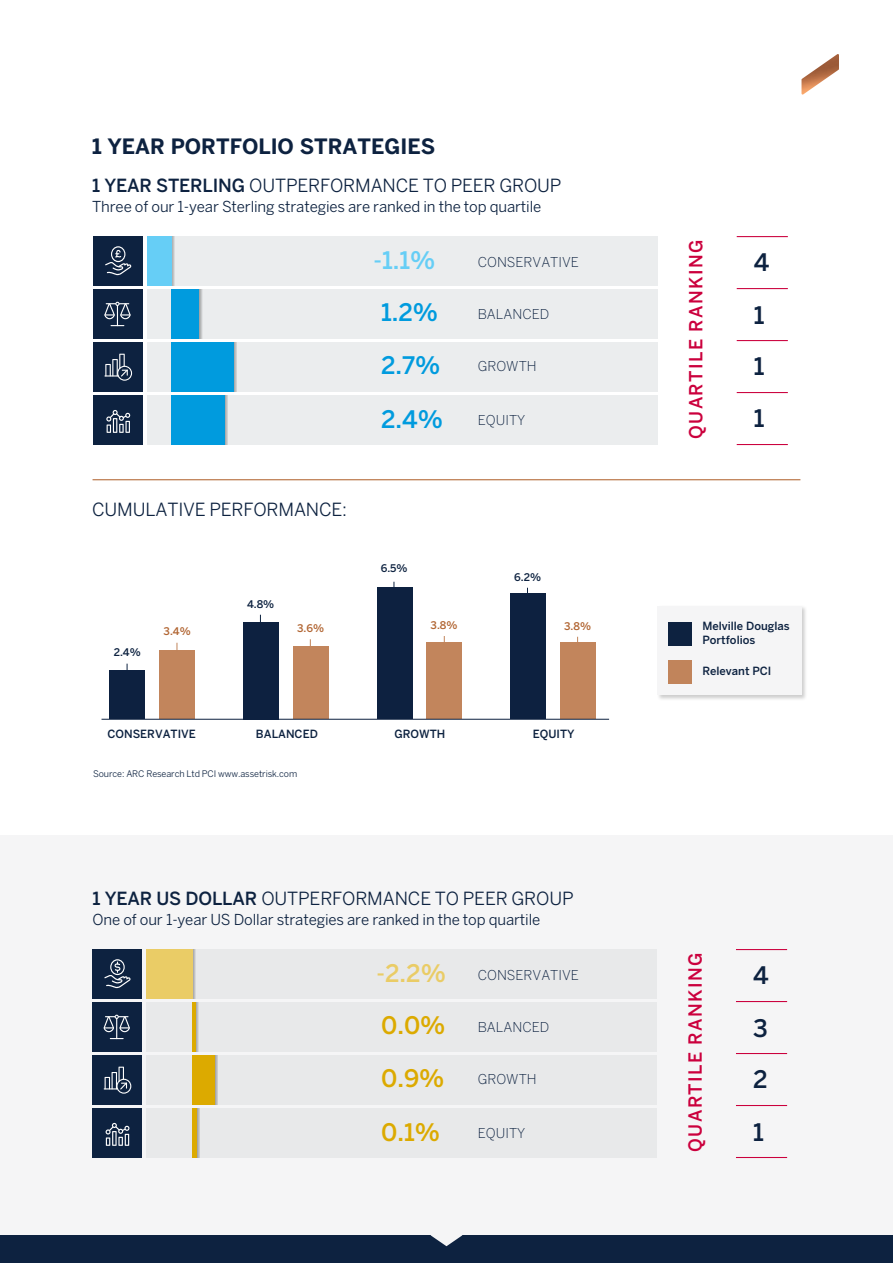
<style>
.page{position:relative;width:893px;height:1263px;background:#fff}
.page>*{position:absolute;margin:0;border:0;box-sizing:border-box;transform-origin:0 0}
.t1{font:500 24px "Benton Sans";color:#009bde}
.t2{font:500 24px "Benton Sans";color:#dcaa00}
.t3{font:500 24px "Benton Sans";color:#0d2240}
.t4{font:500 24px "Benton Sans";color:#66cef6}
.t5{font:500 24px "Benton Sans";color:#eacc66}
.t6{font:700 21px "Benton Sans";color:#0d2240}
.t7{font:18px "Benton Sans";letter-spacing:-.01em;color:#0d2240}
.t8{font:500 18px "Benton Sans";letter-spacing:.075em;color:#cb003d}
.t9{font:15px "Benton Sans";letter-spacing:-.01em;color:#0d2240}
.t10{font:300 13.5px "Benton Sans";color:#0d2240}
.t11{font:500 11.25px/13.5px "Benton Sans";color:#0d2240}
.t12{font:500 10.5px "Benton Sans";color:#0d2240}
.t13{font:500 10.5px "Benton Sans";color:#b16532}
.t14{font:9px "Benton Sans";letter-spacing:-.01em;color:#0d2240}
.s1{font-weight:500}
</style>
<div class="page">
<div style="left:560px;top:642px;width:35px;height:77px;background:#c2855c"></div>
<div style="left:510px;top:594px;width:35px;height:125px;background:#0d2140"></div>
<div style="left:427px;top:642px;width:35px;height:77px;background:#c2855c"></div>
<div style="left:377px;top:588px;width:35px;height:131px;background:#0d2140"></div>
<div style="left:293px;top:646px;width:35px;height:73px;background:#c2855c"></div>
<div style="left:243px;top:622px;width:35px;height:97px;background:#0d2140"></div>
<div style="left:160px;top:650px;width:35px;height:69px;background:#c2855c"></div>
<div style="left:110px;top:671px;width:35px;height:48px;background:#0d2140"></div>
<hr style="left:102px;top:719px;width:507px;height:1px;background:#0d2140">
<div style="left:0;top:835px;width:893px;height:428px;background:#f5f5f6"></div>
<div style="left:0;top:1235px;width:893px;height:28px;background:#0d2240"></div>
<svg style="left:431px;top:1235px;width:31px;height:11px"></svg>
<img style="left:801px;top:54px;width:38px;height:41px">
<div style="left:147px;top:236px;width:510px;height:49px;background:#ebedee"></div>
<div style="left:147px;top:289px;width:510px;height:50px;background:#ebedee"></div>
<div style="left:150px;top:236px;width:25px;height:49px;background:#babcbc"></div>
<div style="left:147px;top:343px;width:510px;height:49px;background:#ebedee"></div>
<div style="left:147px;top:396px;width:510px;height:49px;background:#ebedee"></div>
<div style="left:173px;top:289px;width:29px;height:50px;background:#acadae"></div>
<div style="left:199px;top:343px;width:38px;height:49px;background:#b3b5b5"></div>
<div style="left:190px;top:396px;width:38px;height:49px;background:#b3b5b5"></div>
<div style="left:172px;top:289px;width:27px;height:50px;background:#009bde"></div>
<div style="left:147px;top:236px;width:25px;height:49px;background:#66cef6"></div>
<div style="left:172px;top:343px;width:62px;height:49px;background:#009bde"></div>
<div style="left:172px;top:396px;width:53px;height:49px;background:#009bde"></div>
<div style="left:93px;top:289px;width:49px;height:50px;background:#0d2240"></div>
<div style="left:93px;top:343px;width:49px;height:49px;background:#0d2240"></div>
<div style="left:93px;top:396px;width:49px;height:49px;background:#0d2240"></div>
<svg style="left:104px;top:302px;width:27px;height:24px"></svg>
<svg style="left:104px;top:354px;width:28px;height:27px"></svg>
<svg style="left:106px;top:410px;width:24px;height:23px"></svg>
<hr style="left:737px;top:288px;width:51px;height:1px;background:#cb003d">
<hr style="left:737px;top:236px;width:51px;height:1px;background:#cb003d">
<hr style="left:737px;top:340px;width:51px;height:1px;background:#cb003d">
<hr style="left:737px;top:392px;width:51px;height:1px;background:#cb003d">
<hr style="left:737px;top:444px;width:51px;height:1px;background:#cb003d">
<hr style="left:93px;top:479px;width:707px;height:1px;background:#b16532">
<div style="left:656px;top:605px;width:151px;height:96px;background:#000;opacity:.2"></div>
<div style="left:657px;top:606px;width:144px;height:89px;background:#f5f5f6"></div>
<div style="left:668px;top:622px;width:24px;height:24px;background:#0d2240"></div>
<div style="left:668px;top:660px;width:24px;height:23px;background:#c1845b"></div>
<div style="left:146px;top:949px;width:510px;height:49px;background:#e8e9ea"></div>
<div style="left:146px;top:1002px;width:510px;height:49px;background:#e8e9ea"></div>
<div style="left:146px;top:1055px;width:510px;height:50px;background:#e8e9ea"></div>
<div style="left:146px;top:1109px;width:510px;height:49px;background:#e8e9ea"></div>
<div style="left:193px;top:1002px;width:6px;height:49px;background:#b6b7b8"></div>
<div style="left:195px;top:1109px;width:5px;height:49px;background:#aeafb0"></div>
<div style="left:213px;top:1055px;width:5px;height:50px;background:#aeafb0"></div>
<hr style="left:193px;top:1002px;width:3px;height:49px;background:#dcaa00">
<hr style="left:193px;top:1109px;width:4px;height:49px;background:#dcaa00">
<div style="left:193px;top:1055px;width:22px;height:50px;background:#dcaa00"></div>
<div style="left:92px;top:949px;width:50px;height:49px;background:#0d2240"></div>
<div style="left:92px;top:1002px;width:50px;height:49px;background:#0d2240"></div>
<div style="left:92px;top:1055px;width:50px;height:50px;background:#0d2240"></div>
<div style="left:92px;top:1109px;width:50px;height:49px;background:#0d2240"></div>
<svg style="left:104px;top:1015px;width:26px;height:24px"></svg>
<svg style="left:104px;top:1067px;width:27px;height:27px"></svg>
<svg style="left:106px;top:1123px;width:23px;height:23px"></svg>
<hr style="left:736px;top:1001px;width:51px;height:1px;background:#cb003d">
<hr style="left:736px;top:949px;width:51px;height:1px;background:#cb003d">
<hr style="left:736px;top:1053px;width:51px;height:1px;background:#cb003d">
<hr style="left:736px;top:1105px;width:51px;height:1px;background:#cb003d">
<hr style="left:736px;top:1157px;width:51px;height:1px;background:#cb003d">
<svg style="left:104px;top:959px;width:27px;height:29px"></svg>
<div style="left:93px;top:236px;width:49px;height:49px;background:#0d2240"></div>
<svg style="left:105px;top:246px;width:26px;height:29px"></svg>
<div style="left:188px;top:949px;width:8px;height:49px;background:#b6b7b8"></div>
<div style="left:146px;top:949px;width:47px;height:49px;background:#eacc66"></div>
<h2 class="t6" style="left:92px;top:134px;width:344px">1 YEAR PORTFOLIO STRATEGIES</h2>
<p class="t7" style="left:92px;top:175px;width:471px"><span class="s1">1 YEAR STERLING</span> OUTPERFORMANCE TO PEER GROUP</p>
<p class="t9" style="left:92px;top:197px;width:451px">Three of our 1-year Sterling strategies are ranked in the top quartile</p>
<p class="t7" style="left:92px;top:499px;width:256px">CUMULATIVE PERFORMANCE:</p>
<p class="t12" style="left:247px;top:597px;width:29px">4.8%</p>
<p class="t8" style="left:685px;top:439px;width:201px;rotate:-90deg">QUARTILE RANKING</p>
<h1 class="t4" style="left:374px;top:246px;width:63px">-1.1%</h1>
<p class="t10" style="left:478px;top:254px;width:103px">CONSERVATIVE</p>
<h1 class="t3" style="left:754px;top:248px;width:17px">4</h1>
<h1 class="t1" style="left:381px;top:298px;width:59px">1.2%</h1>
<p class="t10" style="left:478px;top:306px;width:73px">BALANCED</p>
<h1 class="t3" style="left:754px;top:301px;width:12px">1</h1>
<h1 class="t1" style="left:381px;top:351px;width:61px">2.7%</h1>
<p class="t10" style="left:478px;top:358px;width:60px">GROWTH</p>
<h1 class="t3" style="left:754px;top:352px;width:12px">1</h1>
<h1 class="t1" style="left:381px;top:405px;width:63px">2.4%</h1>
<p class="t10" style="left:478px;top:412px;width:49px">EQUITY</p>
<h1 class="t3" style="left:754px;top:404px;width:12px">1</h1>
<p class="t12" style="left:381px;top:562px;width:28px">6.5%</p>
<p class="t12" style="left:514px;top:570px;width:28px">6.2%</p>
<p class="t12" style="left:114px;top:646px;width:29px">2.4%</p>
<p class="t13" style="left:164px;top:625px;width:29px">3.4%</p>
<p class="t13" style="left:297px;top:622px;width:29px">3.6%</p>
<p class="t13" style="left:431px;top:619px;width:28px">3.8%</p>
<p class="t13" style="left:564px;top:619px;width:28px">3.8%</p>
<p class="t11" style="left:107px;top:727px;width:90px">CONSERVATIVE</p>
<p class="t11" style="left:256px;top:727px;width:63px">BALANCED</p>
<p class="t11" style="left:394px;top:727px;width:52px">GROWTH</p>
<p class="t11" style="left:533px;top:727px;width:43px">EQUITY</p>
<p class="t14" style="left:93px;top:769px;width:206px">Source: ARC Research Ltd PCI www.assetrisk.com</p>
<p class="t7" style="left:93px;top:888px;width:483px"><span class="s1">1 YEAR US DOLLAR</span> OUTPERFORMANCE TO PEER GROUP</p>
<p class="t9" style="left:93px;top:910px;width:449px">One of our 1-year US Dollar strategies are ranked in the top quartile</p>
<p class="t11" style="left:702px;top:619px;width:89px">Melville Douglas<br>Portfolios</p>
<p class="t11" style="left:702px;top:664px;width:70px">Relevant PCI</p>
<p class="t8" style="left:684px;top:1152px;width:201px;rotate:-90deg">QUARTILE RANKING</p>
<h1 class="t5" style="left:377px;top:959px;width:71px">-2.2%</h1>
<p class="t10" style="left:478px;top:967px;width:103px">CONSERVATIVE</p>
<h1 class="t3" style="left:753px;top:961px;width:17px">4</h1>
<h1 class="t2" style="left:381px;top:1011px;width:66px">0.0%</h1>
<p class="t10" style="left:478px;top:1019px;width:73px">BALANCED</p>
<h1 class="t3" style="left:753px;top:1013px;width:16px">3</h1>
<h1 class="t2" style="left:381px;top:1064px;width:65px">0.9%</h1>
<p class="t10" style="left:478px;top:1071px;width:60px">GROWTH</p>
<h1 class="t3" style="left:753px;top:1065px;width:16px">2</h1>
<h1 class="t2" style="left:381px;top:1118px;width:60px">0.1%</h1>
<p class="t10" style="left:478px;top:1125px;width:49px">EQUITY</p>
<h1 class="t3" style="left:753px;top:1118px;width:12px">1</h1>
</div>
